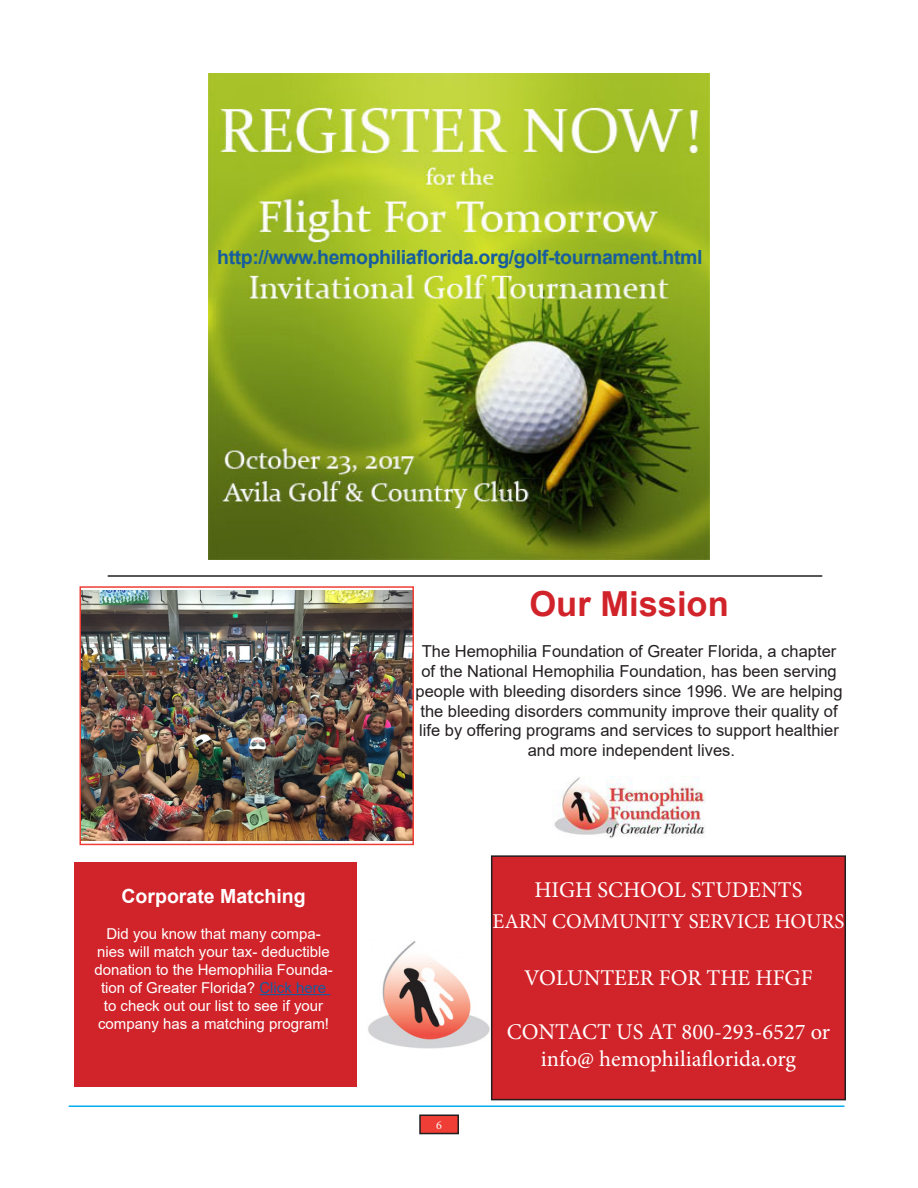
<style>
.page{position:relative;width:918px;height:1188px;background:#fff}
.page>*{position:absolute;margin:0;border:0;box-sizing:border-box;transform-origin:0 0}
.t1{font:700 34.5px "Arial";color:#d1232a}
.t2{font:22.5px "Minion Pro";color:#fff}
.t3{font:21px "Minion Pro";color:#fff}
.t4{font:700 19.5px "Arial";letter-spacing:-.02em;color:#175d9e}
.t5{font:700 19.5px "Arial";color:#fff}
.t6{font:16.5px/19.8px "Arial";color:#231f20;text-align:center}
.t7{font:15px/18px "Arial";color:#fff;text-align:center}
.t8{font:12px "Minion Pro";color:#fff}
.s1{color:#175d9e}
</style>
<div class="page">
<div style="left:74px;top:862px;width:282px;height:226px;background:#d1232a"></div>
<hr style="left:259px;top:994px;width:71px;height:1px;background:#175d9e">
<img style="left:209px;top:74px;width:500px;height:486px">
<hr style="left:108px;top:575px;width:714px;height:2px;background:#231f20">
<img style="left:368px;top:939px;width:123px;height:111px">
<img style="left:554px;top:776px;width:152px;height:62px">
<div style="left:420px;top:1115px;width:38px;height:19px;background:#ee3e35"></div>
<div style="left:419px;top:1114px;width:40px;height:20px;border:2px solid #231f20"></div>
<img style="left:83px;top:591px;width:328px;height:250px">
<div style="left:80px;top:586px;width:334px;height:259px;border:2px solid #ee3e35"></div>
<div style="left:492px;top:856px;width:353px;height:244px;background:#d1232a"></div>
<div style="left:491px;top:855px;width:355px;height:245px;border:2px solid #231f20"></div>
<hr style="left:69px;top:1106px;width:776px;height:1px;background:#00aeef">
<p class="t4" style="left:217px;top:243px;width:487px">http://www.hemophiliaflorida.org/golf-tournament.html</p>
<p class="t5" style="left:122px;top:882px;width:186px">Corporate Matching</p>
<p class="t7" style="left:94px;top:925px;width:240px">Did you know that many compa&shy;nies will match your tax- deductible donation to the Hemophilia Founda&shy;tion of Greater Florida? <span class="s1">Click here </span>to check out our list to see if your company has a matching program!</p>
<p class="t1" style="left:529px;top:579px;width:201px">Our Mission</p>
<p class="t6" style="left:416px;top:641px;width:429px">The Hemophilia Foundation of Greater Florida, a chapter of the National Hemophilia Foundation, has been serving people with bleeding disorders since 1996. We are helping the bleeding disorders community improve their quality of life by offering programs and services to support healthier</p>
<p class="t6" style="left:528px;top:740px;width:209px">and more independent lives.</p>
<p class="t2" style="left:534px;top:875px;width:270px">HIGH SCHOOL STUDENTS</p>
<p class="t3" style="left:492px;top:907px;width:354px">EARN COMMUNITY SERVICE HOURS</p>
<p class="t8" style="left:436px;top:1117px;width:7px">6</p>
<p class="t2" style="left:524px;top:963px;width:290px">VOLUNTEER FOR THE HFGF</p>
<p class="t2" style="left:507px;top:1017px;width:325px">CONTACT US AT 800-293-6527 or</p>
<p class="t2" style="left:541px;top:1044px;width:257px">info@ hemophiliaflorida.org</p>
</div>
